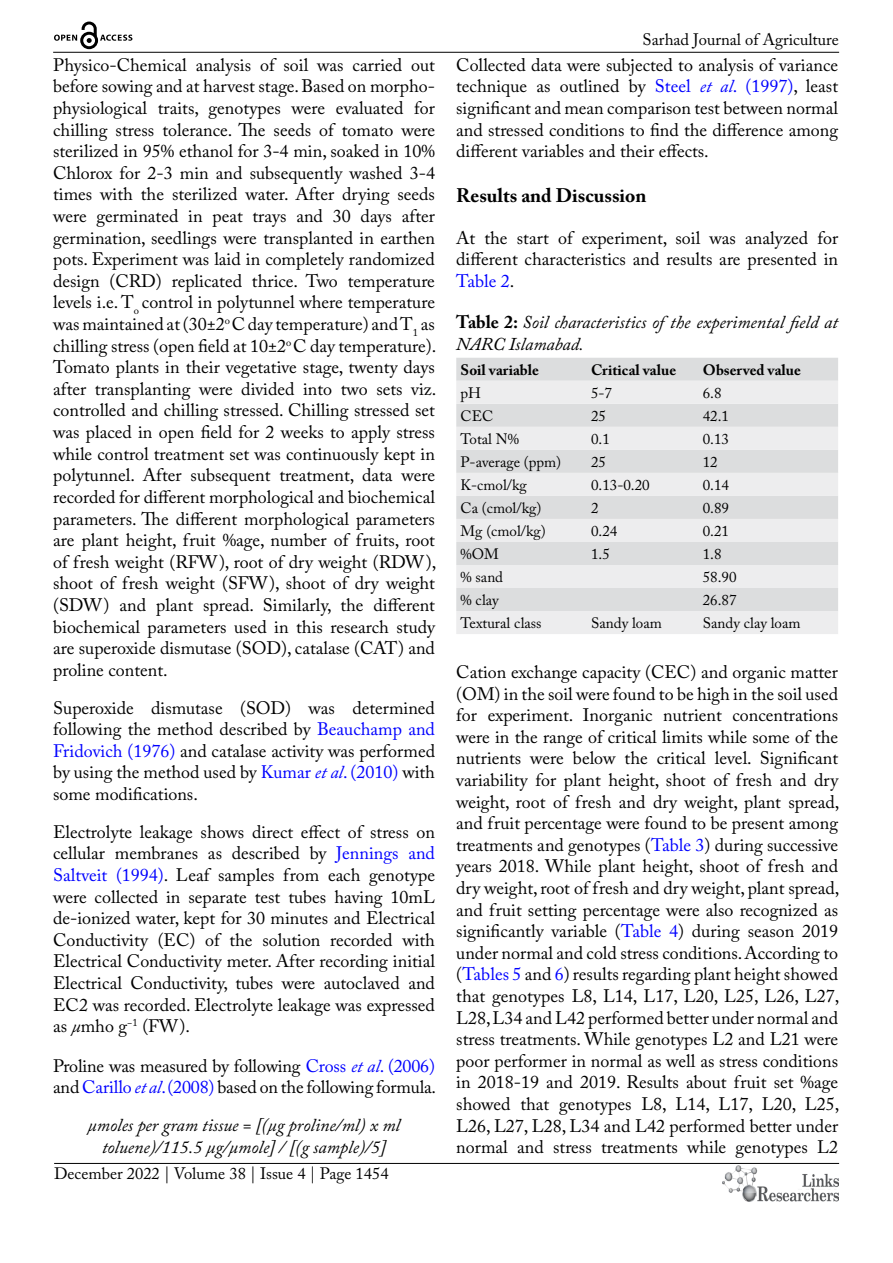
<style>
.page{position:relative;width:893px;height:1263px;background:#fff}
.page>*{position:absolute;margin:0;border:0;box-sizing:border-box;transform-origin:0 0}
.t1{font:700 19.5px "Adobe Caslon Pro";color:#000}
.t2{font:18px/21.6px "Adobe Caslon Pro";color:#000;text-align:justify}
.t3{font:italic 18px/21.6px "Adobe Caslon Pro";color:#000;text-align:center}
.t4{font:16.5px "Adobe Caslon Pro";color:#000}
.t5{font:15px "Adobe Caslon Pro";color:#000}
.t6{font:700 15px "Adobe Caslon Pro";color:#000}
.s1{color:#00f}
.s2{font-style:italic;color:#00f}
.s3{font-style:italic}
.s4{font-weight:700;font-style:normal}
</style>
<div class="page">
<hr style="left:53px;top:52px;width:786px;height:1px;background:#000">
<hr style="left:54px;top:1163px;width:785px;height:1px;background:#000">
<img style="left:722px;top:1166px;width:117px;height:36px">
<svg style="left:54px;top:22px;width:78px;height:27px"></svg>
<div style="left:456px;top:358px;width:382px;height:23px;background:#dcddde"></div>
<svg style="left:456px;top:381px;width:382px;height:253px;background:#e5e5e6"></svg>
<p class="t2" style="left:53px;top:54px;width:385px">Physico-Chemical analysis of soil was carried out before sowing and at harvest stage. Based on morpho&shy;physiological traits, genotypes were evaluated for chilling stress tolerance. The seeds of tomato were sterilized in 95% ethanol for 3-4 min, soaked in 10% Chlorox for 2-3 min and subsequently washed 3-4 times with the sterilized water. After drying seeds were germinated in peat trays and 30 days after germination, seedlings were transplanted in earthen pots. Experiment was laid in completely randomized design (CRD) replicated thrice. Two temperature levels i.e. T<sub>o</sub> control in polytunnel where temperature was maintained at (30±2<sup>o</sup> C day temperature) and T<sub>1</sub> as chilling stress (open field at 10±2<sup>o</sup> C day temperature).<br>Tomato plants in their vegetative stage, twenty days after transplanting were divided into two sets viz. controlled and chilling stressed. Chilling stressed set was placed in open field for 2 weeks to apply stress while control treatment set was continuously kept in polytunnel. After subsequent treatment, data were recorded for different morphological and biochemical parameters. The different morphological parameters are plant height, fruit %age, number of fruits, root of fresh weight (RFW), root of dry weight (RDW), shoot of fresh weight (SFW), shoot of dry weight (SDW) and plant spread. Similarly, the different biochemical parameters used in this research study are superoxide dismutase (SOD), catalase (CAT) and proline content.</p>
<p class="t2" style="left:53px;top:696px;width:383px">Superoxide dismutase (SOD) was determined following the method described by <span class="s1">Beauchamp and Fridovich (1976)</span> and catalase activity was performed by using the method used by <span class="s1">Kumar</span> <span class="s2">et al</span><span class="s1">. (2010)</span> with some modifications.</p>
<p class="t2" style="left:53px;top:821px;width:383px">Electrolyte leakage shows direct effect of stress on cellular membranes as described by <span class="s1">Jennings and Saltveit (1994)</span>. Leaf samples from each genotype were collected in separate test tubes having 10mL de-ionized water, kept for 30 minutes and Electrical Conductivity (EC) of the solution recorded with Electrical Conductivity meter. After recording initial Electrical Conductivity, tubes were autoclaved and EC2 was recorded. Electrolyte leakage was expressed as <span class="s3">μ</span>mho g<sup>−1</sup> (FW).</p>
<p class="t2" style="left:53px;top:1055px;width:385px">Proline was measured by following <span class="s1">Cross</span> <span class="s2">et al</span><span class="s1">. (2006) </span>and <span class="s1">Carillo</span> <span class="s2">et al</span><span class="s1">. (2008)</span> based on the following formula.</p>
<p class="t3" style="left:88px;top:1114px;width:314px">µmoles per gram tissue = [(µg proline/ml) x ml toluene)/115.5 µg/µmole] / [(g sample)/5]</p>
<p class="t4" style="left:54px;top:1164px;width:336px">December 2022 | Volume 38 | Issue 4 | Page 1454</p>
<p class="t4" style="left:643px;top:30px;width:198px">Sarhad Journal of Agriculture</p>
<p class="t2" style="left:456px;top:54px;width:383px">Collected data were subjected to analysis of variance technique as outlined by <span class="s1">Steel</span> <span class="s2">et al</span><span class="s1">. (1997)</span>, least significant and mean comparison test between normal and stressed conditions to find the difference among different variables and their effects.</p>
<p class="t1" style="left:456px;top:184px;width:192px">Results and Discussion</p>
<p class="t2" style="left:456px;top:227px;width:383px">At the start of experiment, soil was analyzed for different characteristics and results are presented in <span class="s1">Table 2</span>.</p>
<p class="t3" style="left:456px;top:311px;width:383px;text-align:left"><span class="s4">Table 2:</span> Soil characteristics of the experimental field at<br>NARC Islamabad.</p>
<p class="t6" style="left:460px;top:361px;width:80px">Soil variable</p>
<p class="t6" style="left:591px;top:361px;width:87px">Critical value</p>
<p class="t6" style="left:703px;top:361px;width:100px">Observed value</p>
<p class="t5" style="left:460px;top:384px;width:22px">pH</p>
<p class="t5" style="left:591px;top:384px;width:23px">5-7</p>
<p class="t5" style="left:703px;top:384px;width:20px">6.8</p>
<p class="t5" style="left:460px;top:407px;width:34px">CEC</p>
<p class="t5" style="left:591px;top:407px;width:16px">25</p>
<p class="t5" style="left:703px;top:407px;width:28px">42.1</p>
<p class="t5" style="left:460px;top:430px;width:60px">Total N%</p>
<p class="t5" style="left:591px;top:430px;width:20px">0.1</p>
<p class="t5" style="left:703px;top:430px;width:28px">0.13</p>
<p class="t5" style="left:460px;top:453px;width:102px">P-average (ppm)</p>
<p class="t5" style="left:591px;top:453px;width:16px">25</p>
<p class="t5" style="left:703px;top:453px;width:16px">12</p>
<p class="t5" style="left:460px;top:476px;width:68px">K-cmol/kg</p>
<p class="t5" style="left:591px;top:476px;width:60px">0.13-0.20</p>
<p class="t5" style="left:703px;top:476px;width:28px">0.14</p>
<p class="t5" style="left:460px;top:499px;width:82px">Ca (cmol/kg)</p>
<p class="t5" style="left:591px;top:499px;width:9px">2</p>
<p class="t5" style="left:703px;top:499px;width:28px">0.89</p>
<p class="t5" style="left:460px;top:522px;width:87px">Mg (cmol/kg)</p>
<p class="t5" style="left:591px;top:522px;width:28px">0.24</p>
<p class="t5" style="left:703px;top:522px;width:28px">0.21</p>
<p class="t5" style="left:460px;top:545px;width:40px">%OM</p>
<p class="t5" style="left:591px;top:545px;width:20px">1.5</p>
<p class="t5" style="left:703px;top:545px;width:20px">1.8</p>
<p class="t5" style="left:460px;top:568px;width:44px">% sand</p>
<p class="t5" style="left:703px;top:568px;width:35px">58.90</p>
<p class="t5" style="left:460px;top:591px;width:40px">% clay</p>
<p class="t5" style="left:703px;top:591px;width:35px">26.87</p>
<p class="t5" style="left:460px;top:614px;width:83px">Textural class</p>
<p class="t5" style="left:591px;top:614px;width:72px">Sandy loam</p>
<p class="t5" style="left:703px;top:614px;width:99px">Sandy clay loam</p>
<p class="t2" style="left:456px;top:661px;width:385px">Cation exchange capacity (CEC) and organic matter (OM) in the soil were found to be high in the soil used for experiment. Inorganic nutrient concentrations were in the range of critical limits while some of the nutrients were below the critical level. Significant variability for plant height, shoot of fresh and dry weight, root of fresh and dry weight, plant spread, and fruit percentage were found to be present among treatments and genotypes (<span class="s1">Table 3</span>) during successive years 2018. While plant height, shoot of fresh and dry weight, root of fresh and dry weight, plant spread, and fruit setting percentage were also recognized as significantly variable (<span class="s1">Table 4</span>) during season 2019 under normal and cold stress conditions. According to (<span class="s1">Tables 5</span> and <span class="s1">6</span>) results regarding plant height showed that genotypes L8, L14, L17, L20, L25, L26, L27, L28, L34 and L42 performed better under normal and stress treatments. While genotypes L2 and L21 were poor performer in normal as well as stress conditions in 2018-19 and 2019. Results about fruit set %age showed that genotypes L8, L14, L17, L20, L25, L26, L27, L28, L34 and L42 performed better under normal and stress treatments while genotypes L2</p>
</div>
